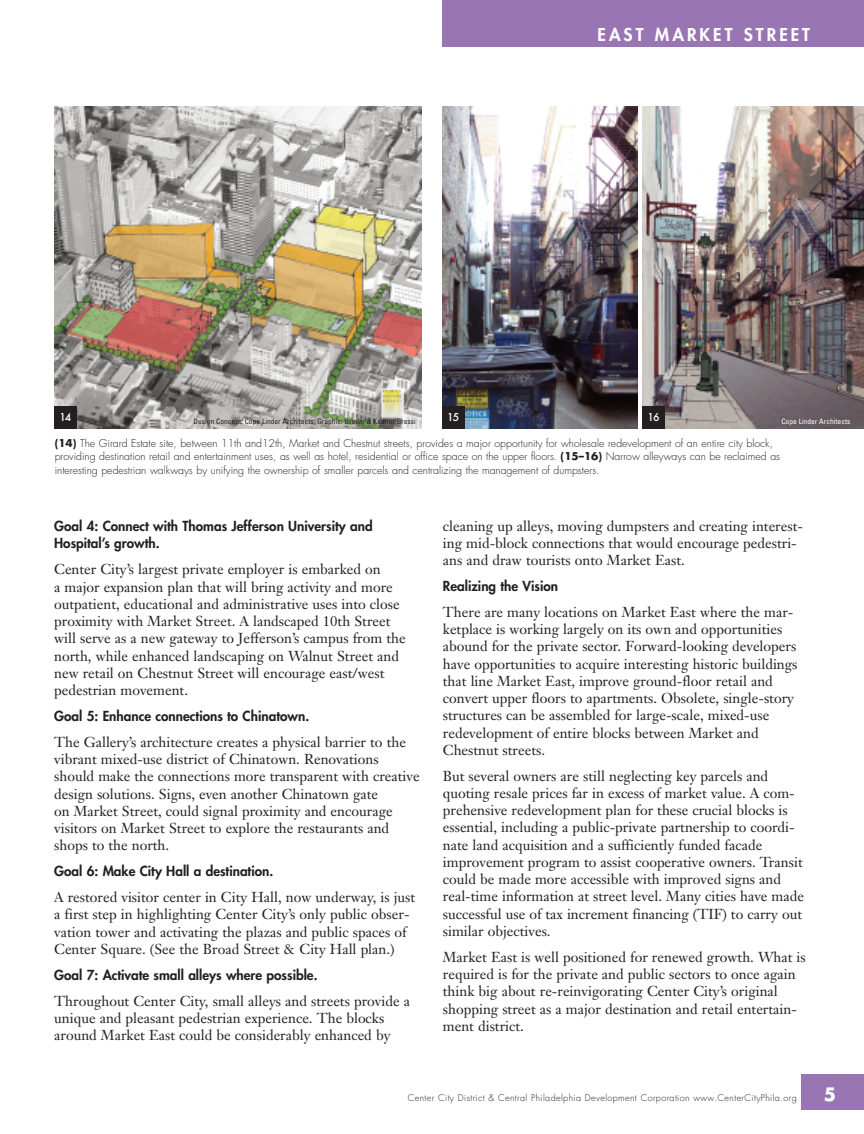
<style>
.page{position:relative;width:864px;height:1134px;background:#fff}
.page>*{position:absolute;margin:0;border:0;box-sizing:border-box;transform-origin:0 0}
.t1{font:700 18px "Futura";color:#fff}
.t2{font:800 17.25px "Futura";letter-spacing:.175em;color:#fff}
.t3{font:14.25px/17.2px "Janson Text";color:#231f20}
.t4{font:800 13.5px/17.2px "Futura";color:#231f20}
.t5{font:300 10.5px/13.5px "Futura";color:#231f20}
.t6{font:500 10.5px "Futura";color:#fff}
.t7{font:300 9px "Futura";letter-spacing:.045em;color:#231f20}
.t8{font:condensed 7.5px "Univers";color:#231f20}
.t9{font:condensed 7.5px "Univers";color:#fff}
.s1{font-weight:700}
</style>
<div class="page">
<div style="left:442px;top:0;width:422px;height:47px;background:#9a75b3"></div>
<div style="left:802px;top:1074px;width:62px;height:36px;background:#9a75b3"></div>
<img style="left:442px;top:107px;width:196px;height:322px">
<img style="left:642px;top:107px;width:222px;height:321px">
<div style="left:442px;top:407px;width:23px;height:22px;background:#231f20"></div>
<div style="left:642px;top:407px;width:23px;height:22px;background:#231f20"></div>
<img style="left:54px;top:107px;width:368px;height:322px">
<div style="left:54px;top:407px;width:23px;height:22px;background:#231f20"></div>
<p class="t2" style="left:598px;top:27px;width:214px">EAST MARKET STREET</p>
<p class="t6" style="left:59px;top:411px;width:14px">14</p>
<p class="t6" style="left:447px;top:411px;width:14px">15</p>
<p class="t6" style="left:648px;top:411px;width:14px">16</p>
<p class="t5" style="left:55px;top:437px;width:727px"><span class="s1">(14)</span> The Girard Estate site, between 11th and12th, Market and Chestnut streets, provides a major opportunity for wholesale redevelopment of an entire city block, providing destination retail and entertainment uses, as well as hotel, residential or office space on the upper floors. <span class="s1">(15–16)</span> Narrow alleyways can be reclaimed as interesting pedestrian walkways by unifying the ownership of smaller parcels and centralizing the management of dumpsters.</p>
<p class="t8" style="left:194px;top:419px;width:224px">Design Concept: Cope Linder Architects; Graphic: Brown &amp; Keener Bressi</p>
<p class="t9" style="left:781px;top:419px;width:71px">Cope Linder Architects</p>
<p class="t4" style="left:54px;top:519px;width:320px">Goal 4: Connect with Thomas Jefferson University and<br>Hospital’s growth.</p>
<p class="t3" style="left:54px;top:562px;width:353px">Center City’s largest private employer is embarked on<br>a major expansion plan that will bring activity and more outpatient, educational and administrative uses into close proximity with Market Street. A landscaped 10th Street will serve as a new gateway to Jefferson’s campus from the north, while enhanced landscaping on Walnut Street and new retail on Chestnut Street will encourage east/west pedestrian movement.</p>
<p class="t4" style="left:54px;top:708px;width:257px">Goal 5: Enhance connections to Chinatown.</p>
<p class="t3" style="left:54px;top:735px;width:367px">The Gallery’s architecture creates a physical barrier to the vibrant mixed-use district of Chinatown. Renovations should make the connections more transparent with creative design solutions. Signs, even another Chinatown gate<br>on Market Street, could signal proximity and encourage visitors on Market Street to explore the restaurants and shops to the north.</p>
<p class="t4" style="left:54px;top:864px;width:221px">Goal 6: Make City Hall a destination.</p>
<p class="t3" style="left:54px;top:890px;width:363px">A restored visitor center in City Hall, now underway, is just a first step in highlighting Center City’s only public obser&shy;vation tower and activating the plazas and public spaces of Center Square. (See the Broad Street &amp; City Hall plan.)</p>
<p class="t4" style="left:54px;top:967px;width:265px">Goal 7: Activate small alleys where possible.</p>
<p class="t3" style="left:54px;top:994px;width:357px">Throughout Center City, small alleys and streets provide a unique and pleasant pedestrian experience. The blocks around Market East could be considerably enhanced by</p>
<p class="t3" style="left:443px;top:518px;width:362px">cleaning up alleys, moving dumpsters and creating interest&shy;ing mid-block connections that would encourage pedestri&shy;ans and draw tourists onto Market East.</p>
<p class="t4" style="left:443px;top:578px;width:117px">Realizing the Vision</p>
<p class="t3" style="left:443px;top:605px;width:356px">There are many locations on Market East where the mar&shy;ketplace is working largely on its own and opportunities abound for the private sector. Forward-looking developers have opportunities to acquire interesting historic buildings that line Market East, improve ground-floor retail and convert upper floors to apartments. Obsolete, single-story structures can be assembled for large-scale, mixed-use redevelopment of entire blocks between Market and Chestnut streets.</p>
<p class="t3" style="left:443px;top:769px;width:363px">But several owners are still neglecting key parcels and quoting resale prices far in excess of market value. A com&shy;prehensive redevelopment plan for these crucial blocks is essential, including a public-private partnership to coordi&shy;nate land acquisition and a sufficiently funded facade improvement program to assist cooperative owners. Transit could be made more accessible with improved signs and real-time information at street level. Many cities have made successful use of tax increment financing (TIF) to carry out similar objectives.</p>
<p class="t3" style="left:443px;top:950px;width:364px">Market East is well positioned for renewed growth. What is required is for the private and public sectors to once again think big about re-reinvigorating Center City’s original shopping street as a major destination and retail entertain&shy;ment district.</p>
<p class="t7" style="left:408px;top:1093px;width:391px">Center City District &amp; Central Philadelphia Development Corporation www.CenterCityPhila.org</p>
<p class="t1" style="left:824px;top:1086px;width:14px">5</p>
</div>
